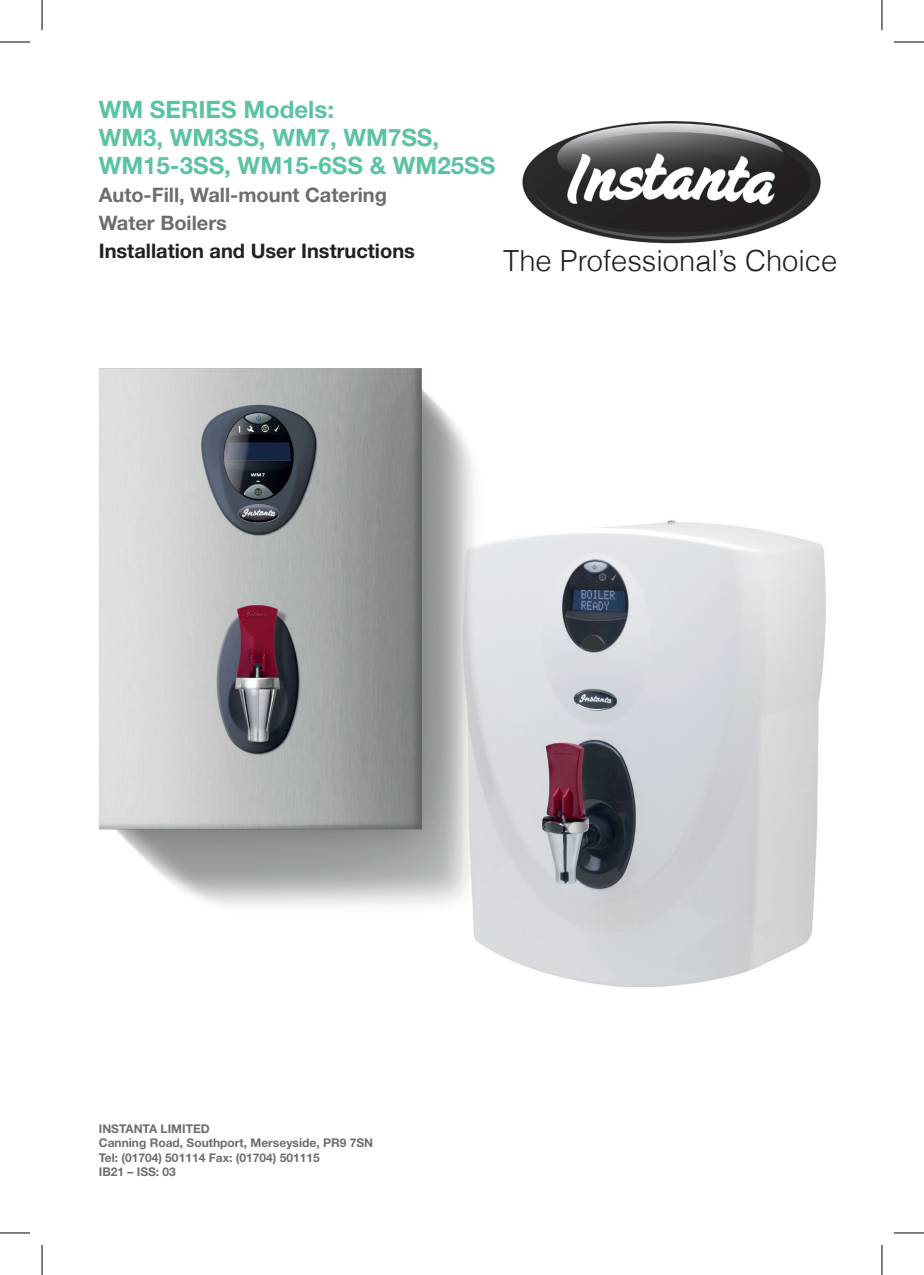
<style>
.page{position:relative;width:924px;height:1275px;background:#fff}
.page>*{position:absolute;margin:0;border:0;box-sizing:border-box;transform-origin:0 0}
.t1{font:300 29.2px "Helvetica";color:#231f20}
.t2{font:700 24px/28px "Helvetica Neue LT";color:#5bc2a5}
.t3{font:700 20px/28px "Helvetica Neue LT";color:#6c6d70}
.t4{font:700 20px "Helvetica Neue LT";color:#231f20}
.t5{font:700 12px/14.4px "Helvetica Neue LT";color:#6c6d70}
</style>
<div class="page">
<img style="left:522px;top:121px;width:299px;height:123px">
<img style="left:99px;top:368px;width:376px;height:538px">
<img style="left:462px;top:520px;width:363px;height:467px">
<hr style="left:0;top:42px;width:30px;height:1px;background:#000">
<hr style="left:893px;top:42px;width:30px;height:1px;background:#000">
<hr style="left:0;top:1232px;width:30px;height:1px;background:#000">
<hr style="left:893px;top:1232px;width:30px;height:1px;background:#000">
<hr style="left:42px;top:0;width:1px;height:30px;background:#000">
<hr style="left:42px;top:1245px;width:1px;height:30px;background:#000">
<hr style="left:881px;top:0;width:1px;height:30px;background:#000">
<hr style="left:881px;top:1245px;width:1px;height:30px;background:#000">
<h2 class="t2" style="left:99px;top:94px;width:398px">WM SERIES Models:<br>WM3, WM3SS, WM7, WM7SS,<br>WM15-3SS, WM15-6SS &amp; WM25SS</h2>
<h3 class="t3" style="left:99px;top:180px;width:289px">Auto-Fill, Wall-mount Catering<br>Water Boilers</h3>
<h3 class="t4" style="left:99px;top:238px;width:317px">Installation and User Instructions</h3>
<h1 class="t1" style="left:503px;top:237px;width:335px">The Professional’s Choice</h1>
<p class="t5" style="left:99px;top:1121px;width:276px">INSTANTA LIMITED<br>Canning Road, Southport, Merseyside, PR9 7SN<br>Tel: (01704) 501114 Fax: (01704) 501115<br>IB21 – ISS: 03</p>
</div>
